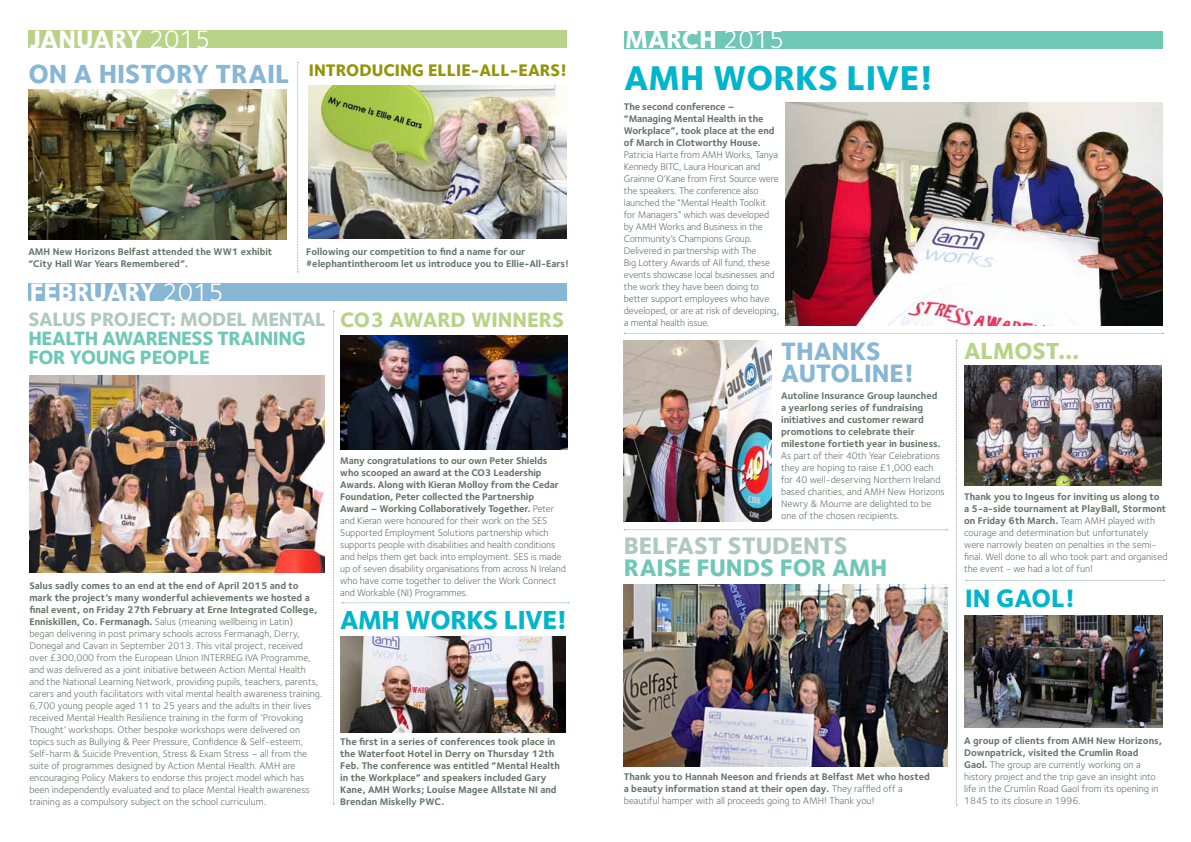
<style>
.page{position:relative;width:1191px;height:842px;background:#fff}
.page>*{position:absolute;margin:0;border:0;box-sizing:border-box;transform-origin:0 0}
.t1{font:800 35.6px "Foundry Sterling";color:#00b5cc}
.t2{font:800 27.1px "Foundry Sterling";color:#88b6d5}
.t3{font:800 27px "Foundry Sterling";letter-spacing:-.02em;color:#00b5cc}
.t4{font:800 26.1px/21.9px "Foundry Sterling";color:#88b6d5}
.t5{font:800 26px "Foundry Sterling";color:#fff}
.t6{font:26px "Foundry Sterling";color:#fff}
.t7{font:800 26px "Foundry Sterling";color:#00b5cc}
.t8{font:800 24.8px "Foundry Sterling";letter-spacing:-.005em;color:#6fc7b6}
.t9{font:800 24.8px "Foundry Sterling";letter-spacing:-.005em;color:#afc9c0}
.t10{font:800 24px "Foundry Sterling";color:#b8d287}
.t11{font:800 21.5px "Foundry Sterling";color:#b8d287}
.t12{font:800 20px/19.1px "Foundry Sterling";letter-spacing:-.02em;color:#6fc7b6}
.t13{font:800 20px "Foundry Sterling";letter-spacing:-.02em;color:#afc9c0}
.t14{font:800 17.3px "Foundry Sterling";color:#939408}
.t15{font:10px/12px "Foundry Sterling";color:#65756d}
.t16{font:700 10px/12px "Foundry Sterling";color:#65756d}
.s1{font-weight:700}
.s2{font-weight:800}
.s3{font-weight:400}
</style>
<div class="page">
<svg style="left:624px;top:333px;width:539px;height:1px"></svg>
<svg style="left:624px;top:529px;width:324px;height:1px"></svg>
<div style="left:28px;top:31px;width:539px;height:17px;background:#b8d287"></div>
<svg style="left:297px;top:62px;width:2px;height:211px"></svg>
<svg style="left:956px;top:340px;width:1px;height:466px"></svg>
<svg style="left:333px;top:311px;width:1px;height:494px"></svg>
<svg style="left:342px;top:602px;width:227px;height:1px"></svg>
<svg style="left:965px;top:580px;width:199px;height:1px"></svg>
<div style="left:28px;top:284px;width:539px;height:17px;background:#88b6d5"></div>
<div style="left:624px;top:31px;width:538px;height:17px;background:#6fc7b6"></div>
<img style="left:29px;top:376px;width:295px;height:197px">
<img style="left:340px;top:636px;width:226px;height:97px">
<img style="left:624px;top:340px;width:147px;height:182px">
<img style="left:785px;top:102px;width:377px;height:223px">
<img style="left:309px;top:86px;width:258px;height:153px">
<img style="left:28px;top:89px;width:258px;height:151px">
<img style="left:340px;top:336px;width:227px;height:113px">
<img style="left:624px;top:584px;width:323px;height:182px">
<img style="left:964px;top:366px;width:197px;height:119px">
<img style="left:964px;top:615px;width:198px;height:112px">
<h3 class="t5" style="left:30px;top:23px;width:17px">JANUARY</h3>
<h3 class="t6" style="left:149px;top:24px;width:63px">2015</h3>
<h2 class="t2" style="left:28px;top:57px;width:263px">ON A HISTORY TRAIL</h2>
<h3 class="t14" style="left:309px;top:59px;width:260px">INTRODUCING ELLIE-ALL-EARS!</h3>
<p class="t16" style="left:28px;top:246px;width:245px">AMH New Horizons Belfast attended the WW1 exhibit “City Hall War Years Remembered”.</p>
<h3 class="t5" style="left:30px;top:276px;width:17px">FEBRUARY</h3>
<h3 class="t6" style="left:162px;top:277px;width:63px">2015</h3>
<p class="t16" style="left:306px;top:246px;width:264px">Following our competition to find a name for our #elephantintheroom let us introduce you to Ellie-All-Ears!</p>
<h3 class="t13" style="left:28px;top:307px;width:299px">SALUS PROJECT: MODEL MENTAL</h3>
<h3 class="t12" style="left:28px;top:328px;width:279px">HEALTH AWARENESS TRAINING<br>FOR YOUNG PEOPLE</h3>
<h3 class="t11" style="left:340px;top:306px;width:225px">CO3 AWARD WI NNERS</h3>
<p class="t15" style="left:29px;top:579px;width:294px"><span class="s1">Salus sadly comes to an end at the end of April 2015 and to mark the project’s many wonderful achievements we hosted a final event, on Friday 27th February at Erne Integrated College, Enniskillen, Co. Fermanagh.</span> Salus (meaning wellbeing in Latin)<br>began delivering in post primary schools across Fermanagh, Derry, Donegal and Cavan in September 2013. This vital project, received over £300,000 from the European Union INTERREG IVA Programme, and was delivered as a joint initiative between Action Mental Health and the National Learning Network, providing pupils, teachers, parents, carers and youth facilitators with vital mental health awareness training.<br>6,700 young people aged 11 to 25 years and the adults in their lives received Mental Health Resilience training in the form of ‘Provoking Thought’ workshops. Other bespoke workshops were delivered on topics such as Bullying &amp; Peer Pressure, Confidence &amp; Self-esteem, Self-harm &amp; Suicide Prevention, Stress &amp; Exam Stress – all from the suite of programmes designed by Action Mental Health. AMH are encouraging Policy Makers to endorse this project model which has been independently evaluated and to place Mental Health awareness training as a compulsory subject on the school curriculum.</p>
<p class="t15" style="left:340px;top:455px;width:227px"><span class="s1">Many congratulations to our own Peter Shields who scooped an award at the CO3 Leadership Awards. Along with Kieran Molloy from the Cedar Foundation, Peter collected the Partnership<br>Award – Working Collaboratively Together.</span> Peter and Kieran were honoured for their work on the SES Supported Employment Solutions partnership which supports people with disabilities and health conditions and helps them get back into employment. SES is made up of seven disability organisations from across N Ireland who have come together to deliver the Work Connect and Workable (NI) Programmes.</p>
<h3 class="t3" style="left:340px;top:603px;width:229px">AMH WORKS LIVE!</h3>
<p class="t16" style="left:340px;top:736px;width:221px">The first in a series of conferences took place in the Waterfoot Hotel in Derry on Thursday 12th Feb. The conference was entitled “Mental Health in the Workplace” and speakers included Gary Kane, AMH Works; Louise Magee Allstate NI and Brendan Miskelly PWC.</p>
<h3 class="t5" style="left:625px;top:24px;width:41px">MARC</h3>
<h3 class="t6" style="left:699px;top:25px;width:87px"><span class="s2">H</span> 2015</h3>
<h1 class="t1" style="left:624px;top:55px;width:311px">AMH WORKS LIVE!</h1>
<p class="t16" style="left:624px;top:100px;width:152px">The second conference – “Managing Mental Health in the<br>Workplace”, took place at the end of March in Clotworthy House.</p>
<p class="t15" style="left:624px;top:148px;width:157px">Patricia Harte from AMH Works, Tanya Kennedy BITC, Laura Hourican and Grainne O’Kane from First Source were the speakers. The conference also launched the “Mental Health Toolkit for Managers” which was developed by AMH Works and Business in the Community’s Champions Group.<br>Delivered in partnership with The<br>Big Lottery Awards of All fund, these events showcase local businesses and the work they have been doing to better support employees who have developed, or are at risk of developing, a mental health issue.</p>
<h3 class="t4" style="left:781px;top:340px;width:135px">THANKS<br>AUTOLINE!</h3>
<p class="t16" style="left:781px;top:389px;width:161px">Autoline Insurance Group launched a yearlong series of fundraising initiatives and customer reward promotions to celebrate their milestone fortieth year in business.</p>
<p class="t15" style="left:781px;top:449px;width:165px">As part of their 40th Year Celebrations they are hoping to raise £1,000 each for 40 well-deserving Northern Ireland based charities, and AMH New Horizons Newry &amp; Mourne are delighted to be one of the chosen recipients.</p>
<h3 class="t9" style="left:624px;top:530px;width:225px">BELFAST STUDENTS</h3>
<h3 class="t8" style="left:624px;top:552px;width:265px">RAISE FUNDS FOR AMH</h3>
<h3 class="t10" style="left:964px;top:336px;width:117px">ALMOST...</h3>
<p class="t15" style="left:964px;top:490px;width:205px"><span class="s1">Thank you to Ingeus for inviting us along to<br>a 5-a-side tournament at PlayBall, Stormont on Friday 6th March.</span> Team AMH played with courage and determination but unfortunately were narrowly beaten on penalties in the semi&shy;final. Well done to all who took part and organised the event - we had a lot of fun!</p>
<h3 class="t7" style="left:965px;top:582px;width:49px">IN GAOL</h3>
<h3 class="t7" style="left:1064px;top:582px;width:12px">!</h3>
<p class="t16" style="left:624px;top:771px;width:307px">Thank you to Hannah Neeson and friends at Belfast Met who hosted a beauty information stand at their open day. <span class="s3">They raffled off a beautiful hamper with all proceeds going to AMH! Thank you!</span></p>
<p class="t15" style="left:964px;top:735px;width:199px"><span class="s1">A group of clients from AMH New Horizons, Downpatrick, visited the Crumlin Road Gaol.</span> The group are currently working on a history project and the trip gave an insight into life in the Crumlin Road Gaol from its opening in 1845 to its closure in 1996.</p>
</div>
